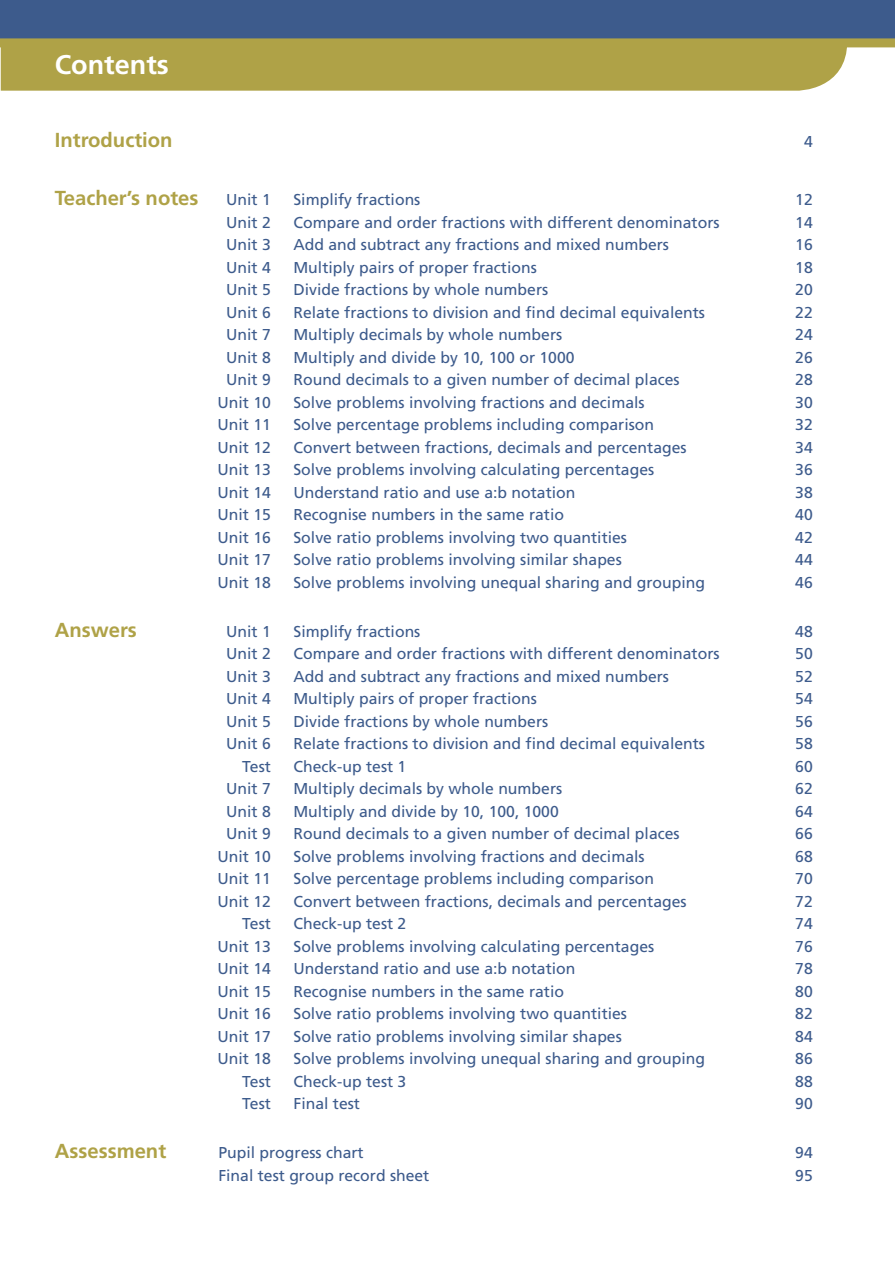
<style>
.page{position:relative;width:895px;height:1265px;background:#fff}
.page>*{position:absolute;margin:0;border:0;box-sizing:border-box;transform-origin:0 0}
.t1{font:700 27px "Frutiger LT Std";color:#fff}
.t2{font:700 20.25px "Frutiger LT Std";color:#afa247}
.t3{font:15.75px "Frutiger LT Std";color:#3d5b8c}
</style>
<div class="page">
<div style="left:1px;top:47px;width:846px;height:44px;background:#afa247"></div>
<div style="left:0;top:0;width:894px;height:44px;background:#3d5b8c"></div>
<div style="left:0;top:38px;width:894px;height:9px;background:#afa247"></div>
<h1 class="t1" style="left:55px;top:49px;width:115px">Contents</h1>
<p class="t2" style="left:55px;top:128px;width:119px">Introduction</p>
<p class="t3" style="left:803px;top:132px;width:10px">4</p>
<p class="t2" style="left:55px;top:186px;width:145px">Teacher’s notes</p>
<p class="t3" style="left:226px;top:190px;width:46px">Unit 1</p>
<p class="t3" style="left:293px;top:190px;width:128px">Simplify fractions</p>
<p class="t3" style="left:795px;top:190px;width:19px">12</p>
<p class="t3" style="left:226px;top:213px;width:46px">Unit 2</p>
<p class="t3" style="left:293px;top:213px;width:427px">Compare and order fractions with different denominators</p>
<p class="t3" style="left:795px;top:213px;width:19px">14</p>
<p class="t3" style="left:226px;top:235px;width:46px">Unit 3</p>
<p class="t3" style="left:293px;top:235px;width:377px">Add and subtract any fractions and mixed numbers</p>
<p class="t3" style="left:795px;top:235px;width:19px">16</p>
<p class="t3" style="left:226px;top:258px;width:46px">Unit 4</p>
<p class="t3" style="left:293px;top:258px;width:245px">Multiply pairs of proper fractions</p>
<p class="t3" style="left:795px;top:258px;width:19px">18</p>
<p class="t3" style="left:226px;top:280px;width:46px">Unit 5</p>
<p class="t3" style="left:293px;top:280px;width:256px">Divide fractions by whole numbers</p>
<p class="t3" style="left:795px;top:280px;width:19px">20</p>
<p class="t3" style="left:226px;top:303px;width:46px">Unit 6</p>
<p class="t3" style="left:293px;top:303px;width:413px">Relate fractions to division and find decimal equivalents</p>
<p class="t3" style="left:795px;top:303px;width:19px">22</p>
<p class="t3" style="left:226px;top:325px;width:46px">Unit 7</p>
<p class="t3" style="left:293px;top:325px;width:270px">Multiply decimals by whole numbers</p>
<p class="t3" style="left:795px;top:325px;width:19px">24</p>
<p class="t3" style="left:226px;top:348px;width:46px">Unit 8</p>
<p class="t3" style="left:293px;top:348px;width:282px">Multiply and divide by 10, 100 or 1000</p>
<p class="t3" style="left:795px;top:348px;width:19px">26</p>
<p class="t3" style="left:226px;top:370px;width:46px">Unit 9</p>
<p class="t3" style="left:293px;top:370px;width:387px">Round decimals to a given number of decimal places</p>
<p class="t3" style="left:795px;top:370px;width:19px">28</p>
<p class="t3" style="left:217px;top:393px;width:55px">Unit 10</p>
<p class="t3" style="left:293px;top:393px;width:352px">Solve problems involving fractions and decimals</p>
<p class="t3" style="left:795px;top:393px;width:19px">30</p>
<p class="t3" style="left:217px;top:415px;width:55px">Unit 11</p>
<p class="t3" style="left:293px;top:415px;width:362px">Solve percentage problems including comparison</p>
<p class="t3" style="left:795px;top:415px;width:19px">32</p>
<p class="t3" style="left:217px;top:438px;width:55px">Unit 12</p>
<p class="t3" style="left:293px;top:438px;width:394px">Convert between fractions, decimals and percentages</p>
<p class="t3" style="left:795px;top:438px;width:19px">34</p>
<p class="t3" style="left:217px;top:460px;width:55px">Unit 13</p>
<p class="t3" style="left:293px;top:460px;width:362px">Solve problems involving calculating percentages</p>
<p class="t3" style="left:795px;top:460px;width:19px">36</p>
<p class="t3" style="left:217px;top:483px;width:55px">Unit 14</p>
<p class="t3" style="left:293px;top:483px;width:283px">Understand ratio and use a:b notation</p>
<p class="t3" style="left:795px;top:483px;width:19px">38</p>
<p class="t3" style="left:217px;top:505px;width:55px">Unit 15</p>
<p class="t3" style="left:293px;top:505px;width:272px">Recognise numbers in the same ratio</p>
<p class="t3" style="left:795px;top:505px;width:19px">40</p>
<p class="t3" style="left:217px;top:528px;width:55px">Unit 16</p>
<p class="t3" style="left:293px;top:528px;width:335px">Solve ratio problems involving two quantities</p>
<p class="t3" style="left:795px;top:528px;width:19px">42</p>
<p class="t3" style="left:217px;top:550px;width:55px">Unit 17</p>
<p class="t3" style="left:293px;top:550px;width:330px">Solve ratio problems involving similar shapes</p>
<p class="t3" style="left:795px;top:550px;width:19px">44</p>
<p class="t3" style="left:217px;top:573px;width:55px">Unit 18</p>
<p class="t3" style="left:293px;top:573px;width:413px">Solve problems involving unequal sharing and grouping</p>
<p class="t3" style="left:795px;top:573px;width:19px">46</p>
<p class="t2" style="left:55px;top:617px;width:84px">Answers</p>
<p class="t3" style="left:226px;top:621px;width:46px">Unit 1</p>
<p class="t3" style="left:293px;top:621px;width:128px">Simplify fractions</p>
<p class="t3" style="left:795px;top:621px;width:19px">48</p>
<p class="t3" style="left:226px;top:644px;width:46px">Unit 2</p>
<p class="t3" style="left:293px;top:644px;width:427px">Compare and order fractions with different denominators</p>
<p class="t3" style="left:795px;top:644px;width:19px">50</p>
<p class="t3" style="left:226px;top:666px;width:46px">Unit 3</p>
<p class="t3" style="left:293px;top:666px;width:377px">Add and subtract any fractions and mixed numbers</p>
<p class="t3" style="left:795px;top:666px;width:19px">52</p>
<p class="t3" style="left:226px;top:689px;width:46px">Unit 4</p>
<p class="t3" style="left:293px;top:689px;width:245px">Multiply pairs of proper fractions</p>
<p class="t3" style="left:795px;top:689px;width:19px">54</p>
<p class="t3" style="left:226px;top:711px;width:46px">Unit 5</p>
<p class="t3" style="left:293px;top:711px;width:256px">Divide fractions by whole numbers</p>
<p class="t3" style="left:795px;top:711px;width:19px">56</p>
<p class="t3" style="left:226px;top:734px;width:46px">Unit 6</p>
<p class="t3" style="left:293px;top:734px;width:413px">Relate fractions to division and find decimal equivalents</p>
<p class="t3" style="left:795px;top:734px;width:19px">58</p>
<p class="t3" style="left:242px;top:757px;width:30px">Test</p>
<p class="t3" style="left:293px;top:757px;width:114px">Check-up test 1</p>
<p class="t3" style="left:795px;top:757px;width:19px">60</p>
<p class="t3" style="left:226px;top:779px;width:46px">Unit 7</p>
<p class="t3" style="left:293px;top:779px;width:270px">Multiply decimals by whole numbers</p>
<p class="t3" style="left:795px;top:779px;width:19px">62</p>
<p class="t3" style="left:226px;top:802px;width:46px">Unit 8</p>
<p class="t3" style="left:293px;top:802px;width:267px">Multiply and divide by 10, 100, 1000</p>
<p class="t3" style="left:795px;top:802px;width:19px">64</p>
<p class="t3" style="left:226px;top:824px;width:46px">Unit 9</p>
<p class="t3" style="left:293px;top:824px;width:387px">Round decimals to a given number of decimal places</p>
<p class="t3" style="left:795px;top:824px;width:19px">66</p>
<p class="t3" style="left:217px;top:847px;width:55px">Unit 10</p>
<p class="t3" style="left:293px;top:847px;width:352px">Solve problems involving fractions and decimals</p>
<p class="t3" style="left:795px;top:847px;width:19px">68</p>
<p class="t3" style="left:217px;top:869px;width:55px">Unit 11</p>
<p class="t3" style="left:293px;top:869px;width:362px">Solve percentage problems including comparison</p>
<p class="t3" style="left:795px;top:869px;width:19px">70</p>
<p class="t3" style="left:217px;top:892px;width:55px">Unit 12</p>
<p class="t3" style="left:293px;top:892px;width:394px">Convert between fractions, decimals and percentages</p>
<p class="t3" style="left:795px;top:892px;width:19px">72</p>
<p class="t3" style="left:242px;top:914px;width:30px">Test</p>
<p class="t3" style="left:293px;top:914px;width:114px">Check-up test 2</p>
<p class="t3" style="left:795px;top:914px;width:19px">74</p>
<p class="t3" style="left:217px;top:937px;width:55px">Unit 13</p>
<p class="t3" style="left:293px;top:937px;width:362px">Solve problems involving calculating percentages</p>
<p class="t3" style="left:795px;top:937px;width:19px">76</p>
<p class="t3" style="left:217px;top:959px;width:55px">Unit 14</p>
<p class="t3" style="left:293px;top:959px;width:283px">Understand ratio and use a:b notation</p>
<p class="t3" style="left:795px;top:959px;width:19px">78</p>
<p class="t3" style="left:217px;top:982px;width:55px">Unit 15</p>
<p class="t3" style="left:293px;top:982px;width:272px">Recognise numbers in the same ratio</p>
<p class="t3" style="left:795px;top:982px;width:19px">80</p>
<p class="t3" style="left:217px;top:1004px;width:55px">Unit 16</p>
<p class="t3" style="left:293px;top:1004px;width:335px">Solve ratio problems involving two quantities</p>
<p class="t3" style="left:795px;top:1004px;width:19px">82</p>
<p class="t3" style="left:217px;top:1027px;width:55px">Unit 17</p>
<p class="t3" style="left:293px;top:1027px;width:330px">Solve ratio problems involving similar shapes</p>
<p class="t3" style="left:795px;top:1027px;width:19px">84</p>
<p class="t3" style="left:217px;top:1049px;width:55px">Unit 18</p>
<p class="t3" style="left:293px;top:1049px;width:413px">Solve problems involving unequal sharing and grouping</p>
<p class="t3" style="left:795px;top:1049px;width:19px">86</p>
<p class="t3" style="left:242px;top:1072px;width:30px">Test</p>
<p class="t3" style="left:293px;top:1072px;width:114px">Check-up test 3</p>
<p class="t3" style="left:795px;top:1072px;width:19px">88</p>
<p class="t3" style="left:242px;top:1094px;width:30px">Test</p>
<p class="t3" style="left:293px;top:1094px;width:68px">Final test</p>
<p class="t3" style="left:795px;top:1094px;width:19px">90</p>
<p class="t2" style="left:55px;top:1139px;width:113px">Assessment</p>
<p class="t3" style="left:218px;top:1143px;width:147px">Pupil progress chart</p>
<p class="t3" style="left:795px;top:1143px;width:19px">94</p>
<p class="t3" style="left:218px;top:1165px;width:212px">Final test group record sheet</p>
<p class="t3" style="left:795px;top:1165px;width:19px">95</p>
</div>
